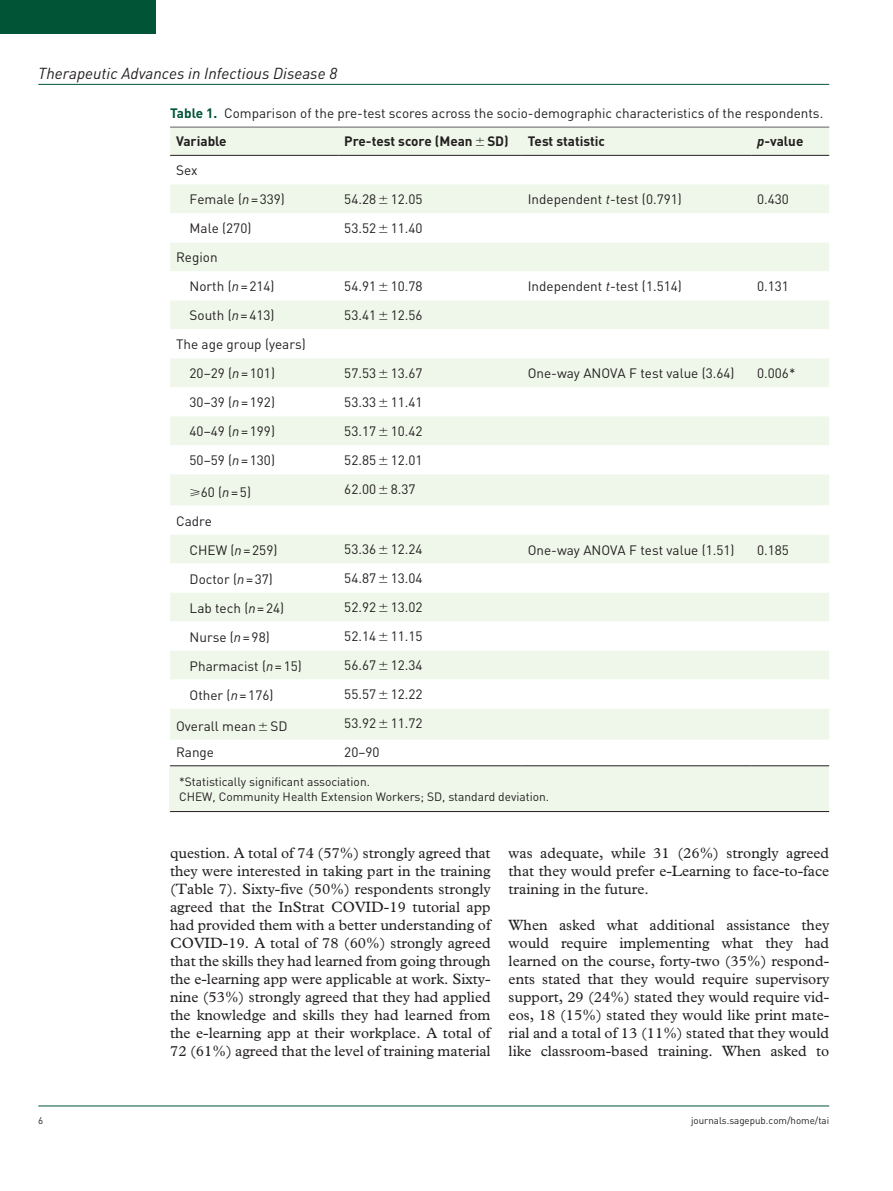
<style>
.page{position:relative;width:893px;height:1191px;background:#fff}
.page>*{position:absolute;margin:0;border:0;box-sizing:border-box;transform-origin:0 0}
.t1{font:italic 15.75px "DIN";color:#231f20}
.t2{font:15px/18px "Plantin Std";color:#231f20;text-align:justify}
.t3{font:13.5px/29px "DIN";color:#231f20}
.t4{font:700 13.5px "DIN";color:#231f20}
.t5{font:12px/14.2px "DIN";color:#231f20}
.t6{font:9.75px "DIN";color:#231f20}
.s1{font-weight:700;color:#015436}
.s2{font-weight:700}
.s3{font-style:italic}
</style>
<div class="page">
<hr style="left:38px;top:84px;width:791px;height:1px;background:#015436">
<hr style="left:38px;top:1105px;width:791px;height:1px;background:#015436">
<div style="left:0;top:0;width:155px;height:34px;background:#015436"></div>
<div style="left:170px;top:765px;width:659px;height:47px;background:#eff7ea"></div>
<hr style="left:170px;top:127px;width:659px;height:1px;background:#231f20">
<hr style="left:170px;top:811px;width:659px;height:1px;background:#231f20">
<div style="left:170px;top:128px;width:659px;height:27px;background:#eff7ea"></div>
<svg style="left:170px;top:185px;width:659px;height:555px;fill:#eff7ea"></svg>
<hr style="left:170px;top:155px;width:168px;height:1px;background:#231f20">
<hr style="left:338px;top:155px;width:184px;height:1px;background:#231f20">
<hr style="left:522px;top:155px;width:229px;height:1px;background:#231f20">
<hr style="left:751px;top:155px;width:78px;height:1px;background:#231f20">
<hr style="left:170px;top:765px;width:168px;height:1px;background:#231f20">
<hr style="left:338px;top:765px;width:184px;height:1px;background:#231f20">
<hr style="left:522px;top:765px;width:229px;height:1px;background:#231f20">
<hr style="left:751px;top:765px;width:78px;height:1px;background:#231f20">
<svg style="left:476px;top:138px;width:8px;height:8px"></svg>
<svg style="left:379px;top:195px;width:8px;height:8px"></svg>
<svg style="left:379px;top:224px;width:8px;height:8px"></svg>
<svg style="left:379px;top:282px;width:8px;height:8px"></svg>
<svg style="left:379px;top:311px;width:8px;height:8px"></svg>
<svg style="left:379px;top:369px;width:8px;height:8px"></svg>
<svg style="left:379px;top:398px;width:8px;height:8px"></svg>
<svg style="left:379px;top:427px;width:8px;height:8px"></svg>
<svg style="left:379px;top:456px;width:8px;height:8px"></svg>
<svg style="left:379px;top:485px;width:8px;height:8px"></svg>
<svg style="left:379px;top:545px;width:8px;height:8px"></svg>
<svg style="left:379px;top:574px;width:8px;height:8px"></svg>
<svg style="left:379px;top:603px;width:8px;height:8px"></svg>
<svg style="left:379px;top:632px;width:8px;height:8px"></svg>
<svg style="left:379px;top:661px;width:8px;height:8px"></svg>
<svg style="left:379px;top:690px;width:8px;height:8px"></svg>
<svg style="left:259px;top:722px;width:8px;height:8px"></svg>
<svg style="left:379px;top:719px;width:8px;height:8px"></svg>
<p class="t1" style="left:38px;top:63px;width:300px">Therapeutic Advances in Infectious Disease 8</p>
<p class="t3" style="left:176px;top:98px;width:649px;line-height:28.5px;text-indent:-6px"><span class="s1">Table 1.</span> Comparison of the pre-test scores across the socio-demographic characteristics of the respondents.<br><span class="s2">Variable</span></p>
<p class="t4" style="left:344px;top:133px;width:166px">Pre-test score (Mean SD)</p>
<p class="t4" style="left:528px;top:133px;width:79px">Test statistic</p>
<p class="t4" style="left:757px;top:133px;width:48px"><span class="s3">p</span>-value</p>
<p class="t3" style="left:190px;top:156px;width:97px;text-indent:-14px">Sex<br>Female (<span class="s3">n</span>=339)</p>
<p class="t3" style="left:344px;top:184px;width:80px">54.28 12.05</p>
<p class="t3" style="left:528px;top:185px;width:156px">Independent <span class="s3">t</span>-test (0.791)</p>
<p class="t3" style="left:757px;top:185px;width:33px">0.430</p>
<p class="t3" style="left:190px;top:214px;width:63px">Male (270)</p>
<p class="t3" style="left:344px;top:213px;width:80px">53.52 11.40</p>
<p class="t3" style="left:190px;top:243px;width:86px;text-indent:-14px">Region<br>North (<span class="s3">n</span>=214)</p>
<p class="t3" style="left:344px;top:271px;width:80px">54.91 10.78</p>
<p class="t3" style="left:528px;top:272px;width:156px">Independent <span class="s3">t</span>-test (1.514)</p>
<p class="t3" style="left:757px;top:272px;width:33px">0.131</p>
<p class="t3" style="left:190px;top:301px;width:86px">South (<span class="s3">n</span>=413)</p>
<p class="t3" style="left:344px;top:300px;width:80px">53.41 12.56</p>
<p class="t3" style="left:190px;top:330px;width:118px;text-indent:-14px">The age group (years)<br>20–29 (<span class="s3">n</span>=101)</p>
<p class="t3" style="left:344px;top:358px;width:80px">57.53 13.67</p>
<p class="t3" style="left:528px;top:359px;width:208px">One-way ANOVA F test value (3.64)</p>
<p class="t3" style="left:757px;top:359px;width:40px">0.006*</p>
<p class="t3" style="left:190px;top:388px;width:87px">30–39 (<span class="s3">n</span>=192)</p>
<p class="t3" style="left:344px;top:387px;width:80px">53.33 11.41</p>
<p class="t3" style="left:190px;top:417px;width:87px">40–49 (<span class="s3">n</span>=199)</p>
<p class="t3" style="left:344px;top:416px;width:80px">53.17 10.42</p>
<p class="t3" style="left:190px;top:446px;width:87px">50–59 (<span class="s3">n</span>=130)</p>
<p class="t3" style="left:344px;top:445px;width:80px">52.85 12.01</p>
<p class="t3" style="left:190px;top:477px;width:63px">⩾60 (<span class="s3">n</span>=5)</p>
<p class="t3" style="left:344px;top:474px;width:73px">62.00 8.37</p>
<p class="t3" style="left:190px;top:506px;width:89px;text-indent:-14px">Cadre<br>CHEW (<span class="s3">n</span>=259)</p>
<p class="t3" style="left:344px;top:534px;width:80px">53.36 12.24</p>
<p class="t3" style="left:528px;top:535px;width:208px">One-way ANOVA F test value (1.51)</p>
<p class="t3" style="left:757px;top:535px;width:33px">0.185</p>
<p class="t3" style="left:190px;top:564px;width:85px">Doctor (<span class="s3">n</span>=37)</p>
<p class="t3" style="left:344px;top:563px;width:80px">54.87 13.04</p>
<p class="t3" style="left:190px;top:593px;width:96px">Lab tech (<span class="s3">n</span>=24)</p>
<p class="t3" style="left:344px;top:592px;width:80px">52.92 13.02</p>
<p class="t3" style="left:190px;top:622px;width:82px">Nurse (<span class="s3">n</span>=98)</p>
<p class="t3" style="left:344px;top:621px;width:80px">52.14 11.15</p>
<p class="t3" style="left:190px;top:651px;width:114px">Pharmacist (<span class="s3">n</span>=15)</p>
<p class="t3" style="left:344px;top:650px;width:80px">56.67 12.34</p>
<p class="t3" style="left:190px;top:680px;width:85px">Other (<span class="s3">n</span>=176)</p>
<p class="t3" style="left:344px;top:679px;width:80px">55.57 12.22</p>
<p class="t3" style="left:176px;top:711px;width:113px">Overall mean SD</p>
<p class="t3" style="left:344px;top:708px;width:80px">53.92 11.72</p>
<p class="t3" style="left:176px;top:737px;width:40px">Range</p>
<p class="t3" style="left:344px;top:737px;width:37px">20–90</p>
<p class="t5" style="left:179px;top:774px;width:371px">*Statistically significant association.<br>CHEW, Community Health Extension Workers; SD, standard deviation.</p>
<p class="t2" style="left:170px;top:844px;width:322px">question. A total of 74 (57%) strongly agreed that they were interested in taking part in the training (Table 7). Sixty-five (50%) respondents strongly agreed that the InStrat COVID-19 tutorial app had provided them with a better understanding of COVID-19. A total of 78 (60%) strongly agreed that the skills they had learned from going through the e-learning app were applicable at work. Sixty&shy;nine (53%) strongly agreed that they had applied the knowledge and skills they had learned from the e-learning app at their workplace. A total of 72 (61%) agreed that the level of training material</p>
<p class="t2" style="left:509px;top:844px;width:322px">was adequate, while 31 (26%) strongly agreed that they would prefer e-Learning to face-to-face training in the future.</p>
<p class="t2" style="left:509px;top:916px;width:322px">When asked what additional assistance they would require implementing what they had learned on the course, forty-two (35%) respond&shy;ents stated that they would require supervisory support, 29 (24%) stated they would require vid&shy;eos, 18 (15%) stated they would like print mate&shy;rial and a total of 13 (11%) stated that they would like classroom-based training. When asked to</p>
<p class="t6" style="left:38px;top:1114px;width:7px">6</p>
<p class="t6" style="left:691px;top:1114px;width:140px">journals.sagepub.com/home/tai</p>
</div>
